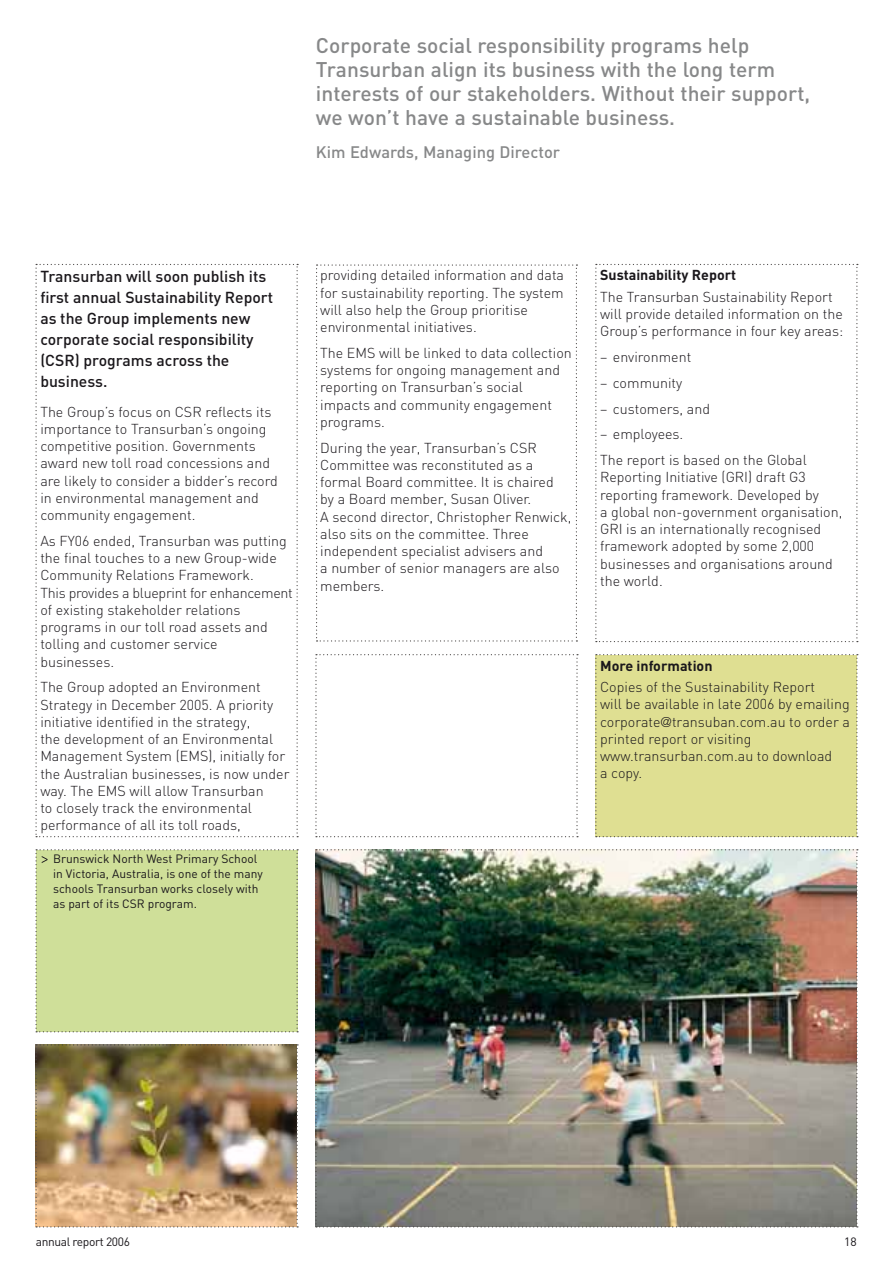
<style>
.page{position:relative;width:893px;height:1263px;background:#fff}
.page>*{position:absolute;margin:0;border:0;box-sizing:border-box;transform-origin:0 0}
.t1{font:500 21px/24px "DIN";color:#878889}
.t2{font:500 16.5px "DIN";color:#878889}
.t3{font:500 15.75px/21px "DIN";color:#1a171b}
.t4{font:300 14.25px/17.2px "DIN";color:#1a171b}
.t5{font:700 14.25px "DIN";color:#1a171b}
.t6{font:12px/15px "DIN";color:#1a171b}
.t7{font:12px "DIN";letter-spacing:-.03em;color:#1a171b}
.s1{font-family:"Frutiger LT Std";font-stretch:condensed}
</style>
<div class="page">
<svg style="left:35px;top:264px;width:263px;height:573px"></svg>
<svg style="left:316px;top:264px;width:261px;height:377px"></svg>
<svg style="left:315px;top:654px;width:263px;height:183px"></svg>
<img style="left:35px;top:1044px;width:263px;height:183px">
<div style="left:35px;top:849px;width:263px;height:183px;background:#cfdf99"></div>
<svg style="left:595px;top:264px;width:263px;height:378px"></svg>
<div style="left:595px;top:654px;width:263px;height:183px;background:#dfdf92"></div>
<img style="left:315px;top:849px;width:543px;height:378px">
<h1 class="t1" style="left:316px;top:36px;width:496px">Corporate social responsibility programs help Transurban align its business with the long term interests of our stakeholders. Without their support, we won’t have a sustainable business.</h1>
<p class="t2" style="left:316px;top:146px;width:246px">Kim Edwards, Managing Director</p>
<p class="t3" style="left:40px;top:267px;width:234px">Transurban will soon publish its first annual Sustainability Report as the Group implements new corporate social responsibility (CSR) programs across the business.</p>
<p class="t4" style="left:40px;top:404px;width:239px">The Group’s focus on CSR reflects its importance to Transurban’s ongoing competitive position. Governments award new toll road concessions and are likely to consider a bidder’s record in environmental management and community engagement.</p>
<p class="t4" style="left:40px;top:534px;width:254px">As FY06 ended, Transurban was putting the final touches to a new Group-wide<br>Community Relations Framework.<br>This provides a blueprint for enhancement of existing stakeholder relations programs in our toll road assets and tolling and customer service businesses.</p>
<p class="t4" style="left:40px;top:680px;width:251px">The Group adopted an Environment Strategy in December 2005. A priority initiative identified in the strategy,<br>the development of an Environmental Management System (EMS), initially for the Australian businesses, is now under way. The EMS will allow Transurban<br>to closely track the environmental performance of all its toll roads,</p>
<p class="t6" style="left:53px;top:853px;width:211px">Brunswick North West Primary School in Victoria, Australia, is one of the many schools Transurban works closely with as part of its CSR program.</p>
<p class="t4" style="left:320px;top:268px;width:245px">providing detailed information and data for sustainability reporting. The system will also help the Group prioritise environmental initiatives.</p>
<p class="t4" style="left:320px;top:346px;width:253px">The EMS will be linked to data collection systems for ongoing management and reporting on Transurban’s social impacts and community engagement programs.</p>
<p class="t4" style="left:320px;top:440px;width:253px">During the year, Transurban’s CSR<br>Committee was reconstituted as a formal Board committee. It is chaired<br>by a Board member, Susan Oliver.<br>A second director, Christopher Renwick, also sits on the committee. Three independent specialist advisers and<br>a number of senior managers are also members.</p>
<p class="t5" style="left:600px;top:270px;width:138px">Sustainability Report</p>
<p class="t4" style="left:600px;top:290px;width:245px">The Transurban Sustainability Report will provide detailed information on the<br>Group’s performance in four key areas:</p>
<p class="t4" style="left:600px;top:350px;width:93px">– environment</p>
<p class="t4" style="left:600px;top:376px;width:84px">– community</p>
<p class="t4" style="left:600px;top:401px;width:111px">– customers, and</p>
<p class="t4" style="left:600px;top:423px;width:208px;line-height:25.8px">– employees.<br>The report is based on the Global</p>
<p class="t4" style="left:600px;top:470px;width:244px">Reporting Initiative (GRI) draft G3 reporting framework. Developed by<br>a global non-government organisation,<br>GRI is an internationally recognised framework adopted by some 2,000 businesses and organisations around the world.</p>
<p class="t5" style="left:600px;top:660px;width:114px">More information</p>
<p class="t4" style="left:600px;top:680px;width:251px">Copies of the Sustainability Report<br>will be available in late 2006 by emailing corporate<span class="s1">@</span>transuban.com.au to order a printed report or visiting www.transurban.com.au to download<br>a copy.</p>
<p class="t7" style="left:36px;top:1237px;width:96px">annual report 2006</p>
<p class="t6" style="left:844px;top:1235px;width:14px">18</p>
</div>
